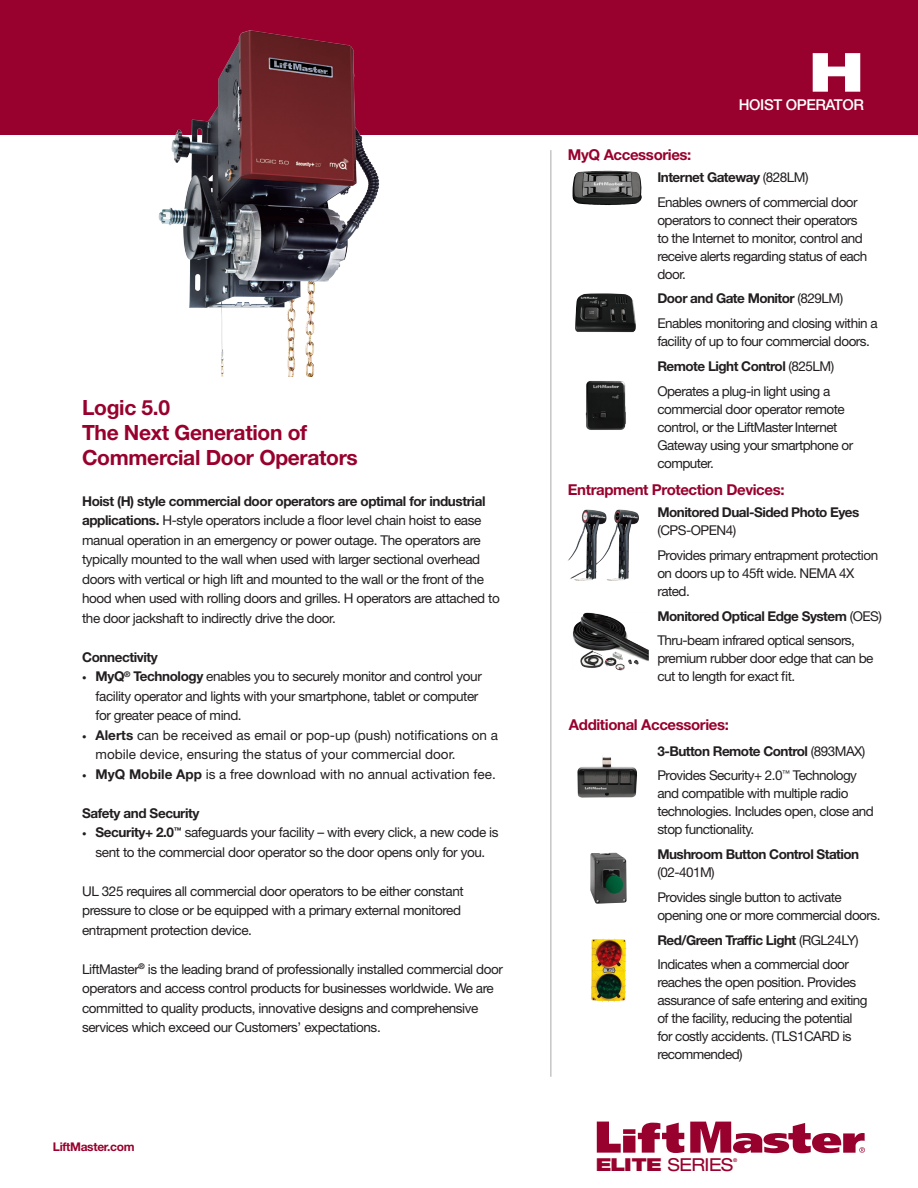
<style>
.page{position:relative;width:918px;height:1188px;background:#fff}
.page>*{position:absolute;margin:0;border:0;box-sizing:border-box;transform-origin:0 0}
.t1{font:900 expanded 54px "Helvetica Neue LT Std";color:#fff}
.t2{font:700 21px/25.2px "Helvetica Neue LT Std";letter-spacing:-.015em;color:#98012d}
.t3{font:expanded 17.85px "Helvetica Neue LT Std";letter-spacing:-.025em;color:#98012d}
.t4{font:700 15px "Helvetica Neue LT Std";letter-spacing:-.025em;color:#98012d}
.t5{font:500 15px "Helvetica Neue LT Std";letter-spacing:-.025em;color:#fff}
.t6{font:13.5px/18px "Helvetica Neue LT Std";letter-spacing:-.03em;color:#231f20}
.t7{font:700 13.5px/18px "Helvetica Neue LT Std";letter-spacing:-.04em;color:#231f20}
.t8{font:13.5px/19.5px "Helvetica Neue LT Std";color:#231f20}
.t9{font:700 12px "Helvetica Neue LT Std";letter-spacing:-.025em;color:#98012d}
.t10{font:expanded 5.25px "Helvetica Neue LT Std";color:#98012d}
.s1{font-weight:700}
.s2{font-size:9px}
.s3{font-weight:400}
.s4{font-weight:900}
</style>
<div class="page">
<div style="left:0;top:0;width:918px;height:135px;background:#98012d"></div>
<svg style="left:597px;top:1122px;width:87px;height:31px"></svg>
<svg style="left:690px;top:1122px;width:175px;height:31px"></svg>
<img style="left:158px;top:30px;width:222px;height:347px">
<hr style="left:550px;top:150px;width:1px;height:927px;background:#a8a9ad">
<img style="left:572px;top:171px;width:70px;height:34px">
<img style="left:573px;top:613px;width:75px;height:58px">
<img style="left:577px;top:757px;width:60px;height:41px">
<img style="left:591px;top:939px;width:35px;height:63px">
<img style="left:590px;top:853px;width:37px;height:51px">
<img style="left:585px;top:380px;width:41px;height:50px">
<img style="left:568px;top:509px;width:71px;height:72px">
<img style="left:575px;top:293px;width:61px;height:39px">
<p class="t2" style="left:82px;top:394px;width:90px">Logic 5.0</p>
<p class="t2" style="left:82px;top:419px;width:277px">The Next Generation of<br>Commercial Door Operators</p>
<p class="t6" style="left:82px;top:491px;width:419px;line-height:19.5px"><span class="s1">Hoist (H) style commercial door operators are optimal for industrial applications.</span> H-style operators include a floor level chain hoist to ease manual operation in an emergency or power outage. The operators are typically mounted to the wall when used with larger sectional overhead doors with vertical or high lift and mounted to the wall or the front of the hood when used with rolling doors and grilles. H operators are attached to the door jackshaft to indirectly drive the door.</p>
<p class="t7" style="left:82px;top:648px;width:77px">Connectivity</p>
<p class="t6" style="left:96px;top:667px;width:388px;line-height:19.5px;text-indent:-14px"><span class="s2">•</span> <span class="s1">MyQ</span><sup>®</sup> <span class="s1">Technology</span> enables you to securely monitor and control your facility operator and lights with your smartphone, tablet or computer for greater peace of mind.</p>
<p class="t8" style="left:96px;top:725px;width:404px;text-indent:-14px"><span class="s2">•</span> <span class="s1">Alerts</span> can be received as email or pop-up (push) notifications on a mobile device, ensuring the status of your commercial door.</p>
<p class="t8" style="left:82px;top:764px;width:415px"><span class="s2">•</span> <span class="s1">MyQ Mobile App</span> is a free download with no annual activation fee.</p>
<p class="t7" style="left:82px;top:804px;width:119px">Safety and Security</p>
<p class="t6" style="left:82px;top:823px;width:418px;line-height:19.5px;text-align:center"><span class="s2">•</span> <span class="s1">Security+ 2.0</span><sup>™</sup> safeguards your facility – with every click, a new code is sent to the commercial door operator so the door opens only for you.</p>
<p class="t6" style="left:82px;top:881px;width:383px;line-height:19.5px">UL 325 requires all commercial door operators to be either constant pressure to close or be equipped with a primary external monitored entrapment protection device.</p>
<p class="t6" style="left:82px;top:959px;width:422px;line-height:19.5px">LiftMaster<sup>®</sup> is the leading brand of professionally installed commercial door operators and access control products for businesses worldwide. We are committed to quality products, innovative designs and comprehensive services which exceed our Customers’ expectations.</p>
<p class="t9" style="left:53px;top:1140px;width:83px">LiftMaster.com</p>
<p class="t1" style="left:809px;top:37px;width:57px">H</p>
<p class="t5" style="left:739px;top:95px;width:127px">HOIST OPERATOR</p>
<p class="t4" style="left:568px;top:145px;width:125px">MyQ Accessories:</p>
<p class="t7" style="left:657px;top:168px;width:153px">Internet Gateway <span class="s3">(828LM)</span></p>
<p class="t6" style="left:657px;top:193px;width:212px">Enables owners of commercial door operators to connect their operators to the Internet to monitor, control and receive alerts regarding status of each door.</p>
<p class="t7" style="left:657px;top:289px;width:187px">Door and Gate Monitor <span class="s3">(829LM)</span></p>
<p class="t6" style="left:657px;top:314px;width:222px">Enables monitoring and closing within a facility of up to four commercial doors.</p>
<p class="t7" style="left:657px;top:357px;width:178px">Remote Light Control <span class="s3">(825LM)</span></p>
<p class="t6" style="left:657px;top:382px;width:197px">Operates a plug-in light using a commercial door operator remote control, or the LiftMaster Internet<br>Gateway using your smartphone or computer.</p>
<p class="t7" style="left:657px;top:503px;width:204px">Monitored Dual-Sided Photo Eyes <span class="s3">(CPS-OPEN4)</span></p>
<p class="t6" style="left:657px;top:546px;width:222px">Provides primary entrapment protection on doors up to 45ft wide. NEMA 4X rated.</p>
<p class="t7" style="left:657px;top:607px;width:226px">Monitored Optical Edge System <span class="s3">(OES)</span></p>
<p class="t6" style="left:657px;top:631px;width:218px">Thru-beam infrared optical sensors, premium rubber door edge that can be cut to length for exact fit.</p>
<p class="t4" style="left:568px;top:480px;width:218px">Entrapment Protection Devices:</p>
<p class="t4" style="left:569px;top:716px;width:162px">Additional Accessories:</p>
<p class="t7" style="left:657px;top:742px;width:210px">3-Button Remote Control <span class="s3">(893MAX)</span></p>
<p class="t6" style="left:657px;top:766px;width:218px">Provides Security+ 2.0<sup>™</sup> Technology and compatible with multiple radio technologies. Includes open, close and stop functionality.</p>
<p class="t7" style="left:657px;top:845px;width:203px">Mushroom Button Control Station <span class="s3">(02-401M)</span></p>
<p class="t6" style="left:657px;top:888px;width:225px">Provides single button to activate opening one or more commercial doors.</p>
<p class="t7" style="left:657px;top:931px;width:203px">Red/Green Traffic Light <span class="s3">(RGL24LY)</span></p>
<p class="t6" style="left:657px;top:955px;width:212px">Indicates when a commercial door reaches the open position. Provides assurance of safe entering and exiting of the facility, reducing the potential for costly accidents. (TLS1CARD is recommended)</p>
<p class="t3" style="left:596px;top:1153px;width:139px"><span class="s4">ELITE</span> SERIES</p>
<p class="t10" style="left:733px;top:1156px;width:6px">®</p>
</div>
